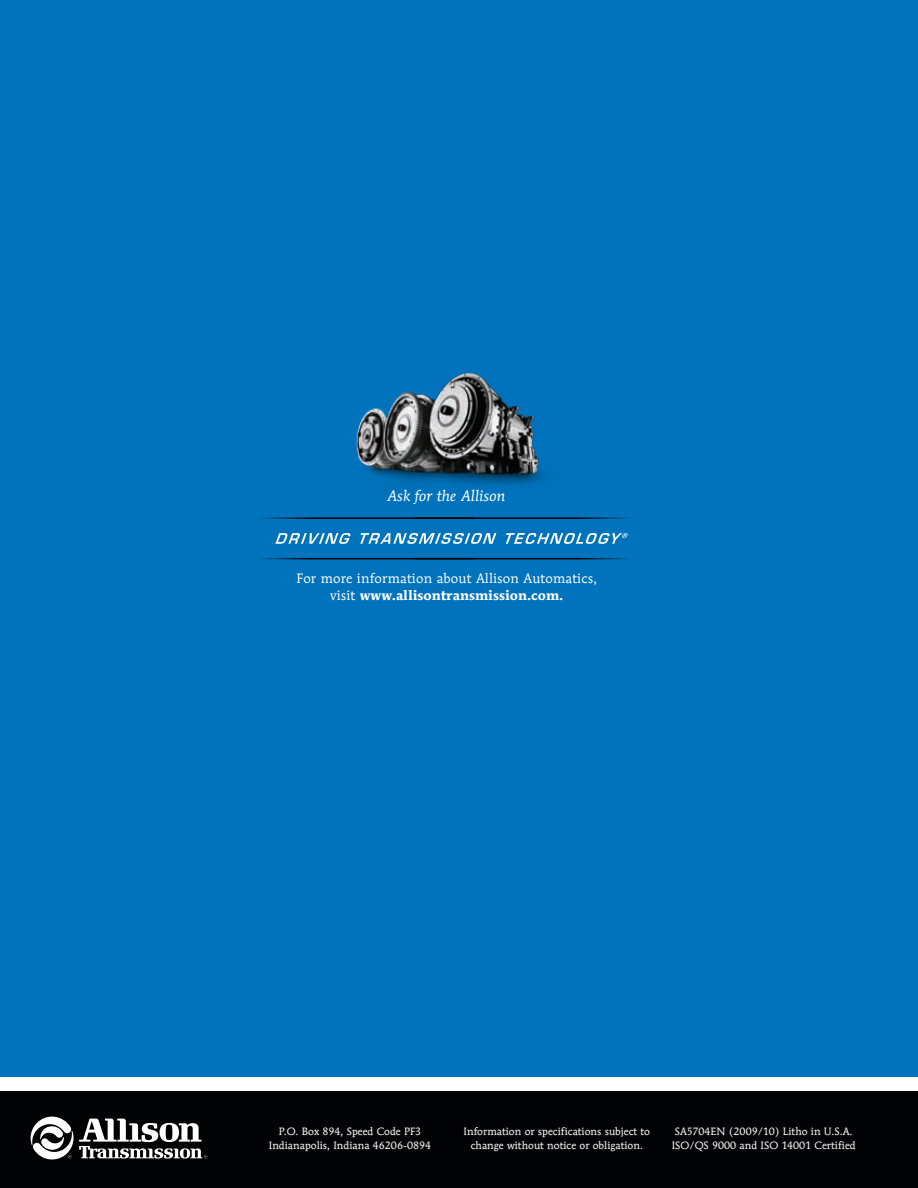
<style>
.page{position:relative;width:918px;height:1188px;background:#fff}
.page>*{position:absolute;margin:0;border:0;box-sizing:border-box;transform-origin:0 0}
.t1{font:italic 15px "Mendoza Roman";color:#fff}
.t2{font:13.5px/16.5px "Mendoza Roman";letter-spacing:.01em;color:#fff;text-align:center}
.t3{font:10.5px/13.5px "Mendoza Roman";color:#fff;text-align:center}
.s1{font-weight:700}
</style>
<div class="page">
<div style="left:0;top:1086px;width:918px;height:102px;background:#010203"></div>
<div style="left:0;top:0;width:918px;height:1082px;background:#0073bc"></div>
<hr style="left:414px;top:558px;width:231px;height:1px;background:#010203">
<hr style="left:244px;top:558px;width:230px;height:1px;background:#010203">
<hr style="left:414px;top:517px;width:231px;height:2px;background:#010203">
<hr style="left:244px;top:517px;width:230px;height:2px;background:#010203">
<svg style="left:31px;top:1117px;width:176px;height:42px"></svg>
<svg style="left:275px;top:533px;width:76px;height:11px"></svg>
<svg style="left:360px;top:533px;width:268px;height:11px"></svg>
<div style="left:0;top:1077px;width:918px;height:13px;background:#fff"></div>
<img style="left:356px;top:372px;width:189px;height:114px">
<h1 class="t1" style="left:388px;top:486px;width:119px">Ask for the Allison</h1>
<p class="t2" style="left:296px;top:570px;width:302px">For more information about Allison Automatics, visit <span class="s1">www.allisontransmission.com.</span></p>
<p class="t3" style="left:269px;top:1125px;width:164px">P.O. Box 894, Speed Code PF3<br>Indianapolis, Indiana 46206-0894</p>
<p class="t3" style="left:464px;top:1125px;width:188px">Information or specifications subject to change without notice or obligation.</p>
<p class="t3" style="left:672px;top:1125px;width:185px;text-align:left">SA5704EN (2009/10) Litho in U.S.A.<br>ISO/QS 9000 and ISO 14001 Certified</p>
</div>
